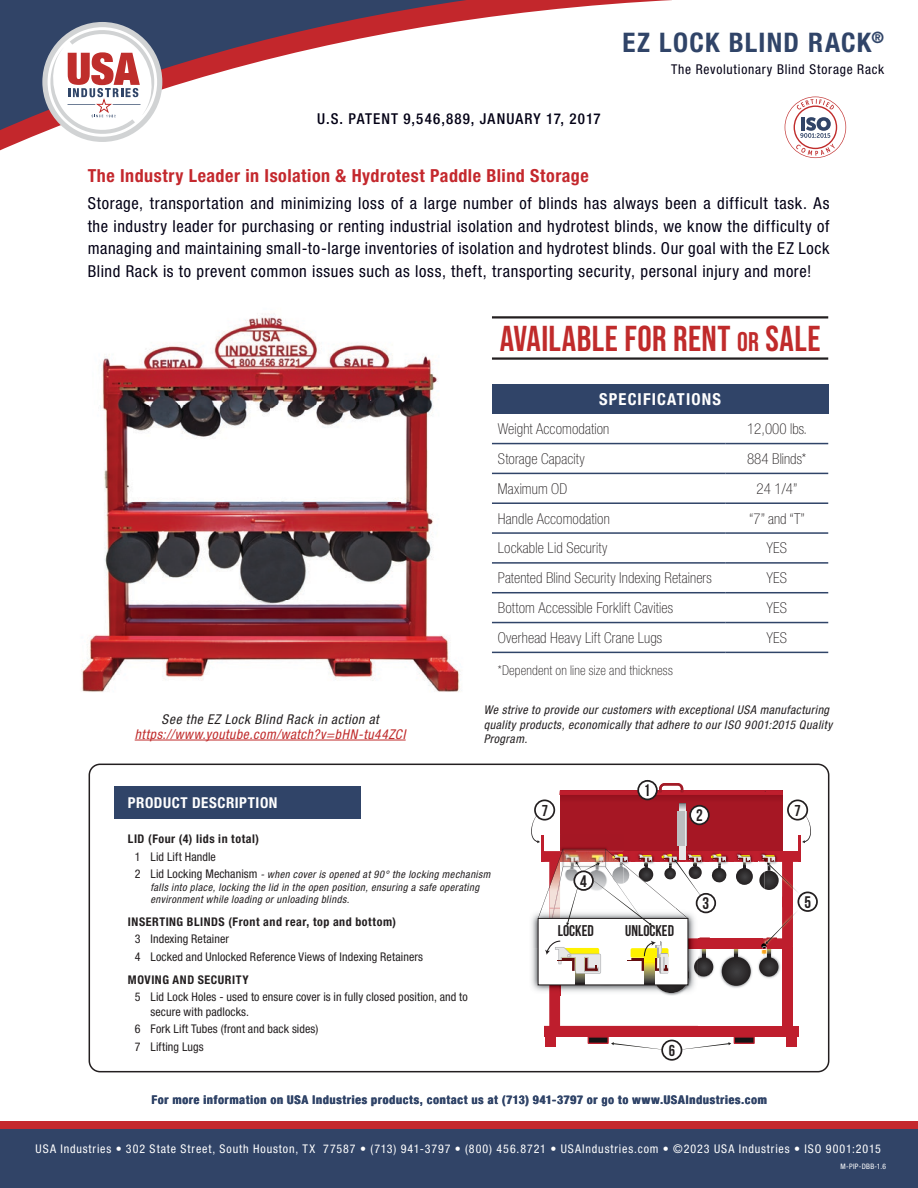
<style>
.page{position:relative;width:918px;height:1188px;background:#fff}
.page>*{position:absolute;margin:0;border:0;box-sizing:border-box;transform-origin:0 0}
.t1{font:36px "Bebas Neue";letter-spacing:.015em;color:#c02b2b}
.t2{font:700 condensed 27px "Helvetica Neue LT Pro";letter-spacing:.045em;color:#304468}
.t3{font:700 condensed 18px "Helvetica Neue LT Pro";letter-spacing:.03em;color:#c4282d}
.t4{font:700 16.8px "Bebas Neue";color:#231f20}
.t5{font:condensed 16.5px/22.5px "Helvetica Neue LT Pro";letter-spacing:.04em;color:#030015;text-align:justify}
.t6{font:700 condensed 16.5px "Helvetica Neue LT Pro";letter-spacing:.07em;color:#fff}
.t7{font:15.75px "Bebas Neue";color:#231f20}
.t8{font:700 15.6px "Bebas Neue";color:#231f20}
.t9{font:100 condensed 15px "Helvetica Neue LT Pro";letter-spacing:.01em;color:#231f20}
.t10{font:500 condensed 15px "Helvetica Neue LT Pro";letter-spacing:.075em;color:#030015}
.t11{font:700 condensed 15px "Helvetica Neue LT Pro";letter-spacing:.035em;color:#fff}
.t12{font:italic condensed 13.5px "Helvetica Neue LT Pro";letter-spacing:.045em;color:#c02b2b}
.t13{font:condensed 13.5px "Helvetica Neue LT Pro";letter-spacing:.055em;color:#030015}
.t14{font:100 condensed 13.5px "Helvetica Neue LT Pro";letter-spacing:.015em;color:#231f20}
.t15{font:italic condensed 13.5px "Helvetica Neue LT Pro";letter-spacing:.045em;color:#231f20}
.t16{font:condensed 12px/17.7px "Helvetica Neue LT Pro";letter-spacing:.01em;color:#231f20}
.t17{font:italic condensed 12px/14.4px "Helvetica Neue LT Pro";letter-spacing:.035em;color:#231f20}
.t18{font:condensed 12px "Helvetica Neue LT Pro";letter-spacing:.075em;color:#fff}
.t19{font:12px "Museo Sans 300";letter-spacing:.175em;color:#fff}
.t20{font:700 condensed 12px "Helvetica Neue LT Pro";letter-spacing:.065em;color:#304468}
.t21{font:700 condensed 12px "Helvetica Neue LT Pro";letter-spacing:.045em;color:#231f20}
.t22{font:italic condensed 10.5px/12.6px "Helvetica Neue LT Pro";letter-spacing:.04em;color:#231f20}
.t23{font:condensed 7.5px "Helvetica Neue LT Pro";letter-spacing:.045em;color:#fff}
.s1{font-size:27px}
.s2{font-style:normal;font-size:12px}
</style>
<div class="page">
<svg style="left:0;top:0;width:672px;height:151px"></svg>
<svg style="left:46px;top:24px;width:113px;height:116px"></svg>
<svg style="left:783px;top:95px;width:65px;height:65px"></svg>
<svg style="left:785px;top:97px;width:61px;height:61px"></svg>
<img style="left:81px;top:313px;width:379px;height:379px">
<div style="left:492px;top:384px;width:336px;height:30px;background:#304468"></div>
<hr style="left:492px;top:443px;width:233px;height:1px;background:#304468">
<hr style="left:725px;top:443px;width:103px;height:1px;background:#304468">
<hr style="left:492px;top:473px;width:233px;height:1px;background:#304468">
<hr style="left:725px;top:473px;width:103px;height:1px;background:#304468">
<hr style="left:492px;top:502px;width:233px;height:2px;background:#304468">
<hr style="left:725px;top:502px;width:103px;height:2px;background:#304468">
<hr style="left:492px;top:532px;width:233px;height:2px;background:#304468">
<hr style="left:725px;top:532px;width:103px;height:2px;background:#304468">
<hr style="left:492px;top:562px;width:233px;height:2px;background:#304468">
<hr style="left:725px;top:562px;width:103px;height:2px;background:#304468">
<hr style="left:492px;top:592px;width:233px;height:1px;background:#304468">
<hr style="left:725px;top:592px;width:103px;height:1px;background:#304468">
<hr style="left:492px;top:622px;width:233px;height:1px;background:#304468">
<hr style="left:725px;top:622px;width:103px;height:1px;background:#304468">
<hr style="left:492px;top:652px;width:233px;height:1px;background:#304468">
<hr style="left:725px;top:652px;width:103px;height:1px;background:#304468">
<hr style="left:492px;top:316px;width:336px;height:3px;background:#231f20">
<hr style="left:492px;top:357px;width:336px;height:3px;background:#231f20">
<div style="left:544px;top:1026px;width:254px;height:10px;background:#bf1e2d"></div>
<div style="left:782px;top:859px;width:11px;height:170px;background:#bf1e2d"></div>
<div style="left:637px;top:780px;width:21px;height:20px;border:2px solid #231f20;border-radius:50%"></div>
<div style="left:545px;top:1036px;width:11px;height:11px;background:#bf1e2d"></div>
<img style="left:727px;top:985px;width:18px;height:3px">
<div style="left:787px;top:1036px;width:10px;height:11px;background:#bf1e2d"></div>
<img style="left:532px;top:985px;width:39px;height:41px">
<img style="left:550px;top:985px;width:10px;height:41px">
<img style="left:560px;top:985px;width:135px;height:11px">
<img style="left:653px;top:985px;width:36px;height:8px">
<svg style="left:588px;top:1036px;width:167px;height:15px"></svg>
<div style="left:662px;top:1040px;width:20px;height:20px;background:#fff;border-radius:50%"></div>
<div style="left:661px;top:1040px;width:21px;height:21px;border:2px solid #231f20;border-radius:50%"></div>
<svg style="left:531px;top:783px;width:287px;height:202px"></svg>
<div style="left:89px;top:764px;width:740px;height:308px;border:2px solid #231f20;border-radius:11px"></div>
<div style="left:114px;top:787px;width:247px;height:32px;background:#304468"></div>
<hr style="left:135px;top:740px;width:271px;height:1px;background:#c02b2b">
<div style="left:0;top:1121px;width:918px;height:59px;background:#c4282d"></div>
<div style="left:0;top:1129px;width:918px;height:59px;background:#314467"></div>
<p class="t10" style="left:317px;top:109px;width:285px">U.S. PATENT 9,546,889, JANUARY 17, 2017</p>
<h2 class="t2" style="left:623px;top:26px;width:263px">EZ LOCK BLIND RACK<sup>®</sup></h2>
<p class="t13" style="left:671px;top:61px;width:215px">The Revolutionary Blind Storage Rack</p>
<p class="t3" style="left:88px;top:165px;width:503px">The Industry Leader in Isolation &amp; Hydrotest Paddle Blind Storage</p>
<p class="t5" style="left:88px;top:192px;width:743px">Storage, transportation and minimizing loss of a large number of blinds has always been a difficult task. As the industry leader for purchasing or renting industrial isolation and hydrotest blinds, we know the difficulty of managing and maintaining small-to-large inventories of isolation and hydrotest blinds. Our goal with the EZ Lock Blind Rack is to prevent common issues such as loss, theft, transporting security, personal injury and more!</p>
<h1 class="t1" style="left:500px;top:319px;width:322px">AVAILABLE FOR RENT <span class="s1">OR</span> SALE</h1>
<p class="t15" style="left:162px;top:711px;width:219px">See the EZ Lock Blind Rack in action at</p>
<p class="t12" style="left:135px;top:726px;width:272px">https://www.youtube.com/watch?v=bHN-tu44ZCI</p>
<p class="t6" style="left:599px;top:389px;width:124px">SPECIFICATIONS</p>
<p class="t9" style="left:498px;top:420px;width:113px">Weight Accomodation</p>
<p class="t9" style="left:747px;top:420px;width:61px">12,000 lbs.</p>
<p class="t9" style="left:498px;top:450px;width:88px">Storage Capacity</p>
<p class="t9" style="left:747px;top:450px;width:61px">884 Blinds*</p>
<p class="t9" style="left:498px;top:480px;width:71px">Maximum OD</p>
<p class="t9" style="left:757px;top:480px;width:43px">24 1/4”</p>
<p class="t9" style="left:498px;top:510px;width:113px">Handle Accomodation</p>
<p class="t9" style="left:749px;top:510px;width:57px">“7” and “T”</p>
<p class="t9" style="left:498px;top:540px;width:111px">Lockable Lid Security</p>
<p class="t9" style="left:767px;top:540px;width:22px">YES</p>
<p class="t9" style="left:498px;top:569px;width:215px">Patented Blind Security Indexing Retainers</p>
<p class="t9" style="left:767px;top:569px;width:22px">YES</p>
<p class="t9" style="left:498px;top:599px;width:177px">Bottom Accessible Forklift Cavities</p>
<p class="t9" style="left:767px;top:599px;width:22px">YES</p>
<p class="t9" style="left:498px;top:629px;width:166px">Overhead Heavy Lift Crane Lugs</p>
<p class="t9" style="left:767px;top:629px;width:22px">YES</p>
<p class="t14" style="left:498px;top:662px;width:176px">*Dependent on line size and thickness</p>
<p class="t17" style="left:484px;top:703px;width:350px">We strive to provide our customers with exceptional USA manufacturing quality products, economically that adhere to our ISO 9001:2015 Quality<br>Program.</p>
<p class="t11" style="left:128px;top:794px;width:151px">PRODUCT DESCRIPTION</p>
<p class="t21" style="left:128px;top:831px;width:133px">LID (Four (4) lids in total)</p>
<p class="t16" style="left:135px;top:847px;width:83px">1 Lid Lift Handle</p>
<p class="t22" style="left:150px;top:868px;width:342px;text-indent:-16px"><span class="s2">2 Lid Locking Mechanism</span> - when cover is opened at 90° the locking mechanism falls into place, locking the lid in the open position, ensuring a safe operating environment while loading or unloading blinds.</p>
<p class="t21" style="left:128px;top:914px;width:269px">INSERTING BLINDS (Front and rear, top and bottom)</p>
<p class="t16" style="left:135px;top:930px;width:290px">3 Indexing Retainer<br>4 Locked and Unlocked Reference Views of Indexing Retainers</p>
<p class="t21" style="left:128px;top:972px;width:122px">MOVING AND SECURITY</p>
<p class="t16" style="left:150px;top:990px;width:319px;line-height:14.4px;text-indent:-16px">5 Lid Lock Holes - used to ensure cover is in fully closed position, and to secure with padlocks.</p>
<p class="t16" style="left:135px;top:1020px;width:185px">6 Fork Lift Tubes (front and back sides)<br>7 Lifting Lugs</p>
<p class="t7" style="left:542px;top:801px;width:8px">7</p>
<p class="t7" style="left:795px;top:801px;width:8px">7</p>
<p class="t4" style="left:696px;top:806px;width:8px">2</p>
<p class="t4" style="left:580px;top:872px;width:8px">4</p>
<p class="t8" style="left:558px;top:922px;width:37px">LOCKED</p>
<p class="t8" style="left:625px;top:922px;width:50px">UNLOCKED</p>
<p class="t4" style="left:703px;top:894px;width:8px">3</p>
<p class="t7" style="left:669px;top:1041px;width:8px">6</p>
<p class="t4" style="left:804px;top:893px;width:8px">5</p>
<p class="t20" style="left:152px;top:1092px;width:617px">For more information on USA Industries products, contact us at (713) 941-3797 or go to www.USAIndustries.com</p>
<p class="t18" style="left:36px;top:1142px;width:847px">USA Industries • 302 State Street, South Houston, TX 77587 • (713) 941-3797 • (800) 456.8721 • USAIndustries.com • ©2023 USA Industries • ISO 9001:2015</p>
<p class="t23" style="left:841px;top:1162px;width:47px">M-PIP-DBB-1.6</p>
<p class="t19" style="left:40px;top:1148px;width:843px">Piping Systems, Spools, Pressure Vessels with Flanged Connections • Flange Replacement Programs • Tie-In Work</p>
<p class="t23" style="left:831px;top:1162px;width:56px">M-PIP-EZL- R 7</p>
</div>
